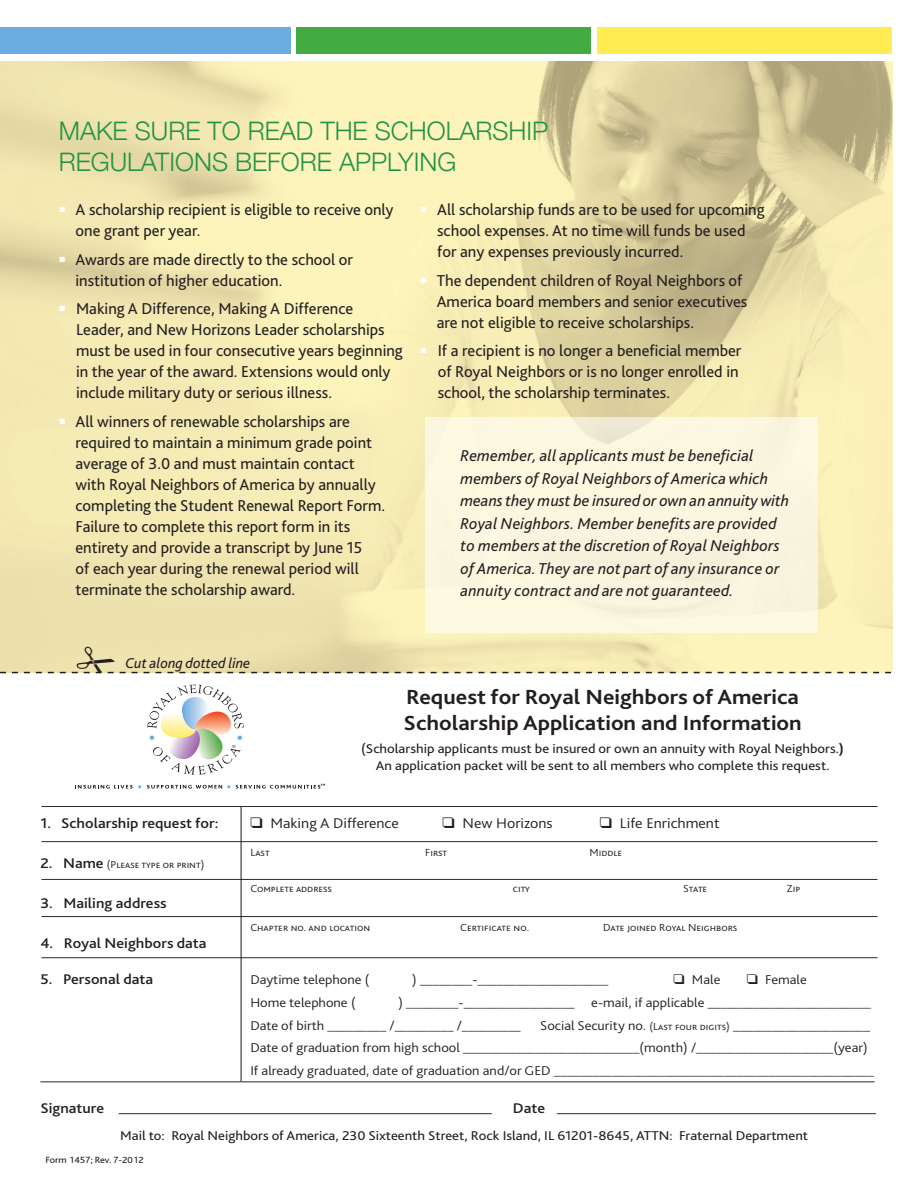
<style>
.page{position:relative;width:918px;height:1188px;background:#fff}
.page>*{position:absolute;margin:0;border:0;box-sizing:border-box;transform-origin:0 0}
.t1{font:300 25.5px/30.6px "Helvetica Neue";color:#229345}
.t2{font:700 21.45px/25.7px "Bliss 2";color:#231f20;scale:1.09 1}
.t3{font:16.5px/21px "Bliss 2";color:#231f20}
.t4{font:italic 16.5px/22.5px "Bliss 2";letter-spacing:.01em;color:#231f20}
.t5{font:italic 15px "Bliss 2";color:#231f20}
.t6{font:500 14.7px "Bliss 2";color:#231f20;scale:1.09 1}
.t7{font:300 14.7px "Bliss 2";color:#231f20;scale:1.09 1}
.t8{font:300 13.35px/22.8px "Bliss 2";color:#231f20;scale:1.09 1}
.t9{font:13.35px/17.4px "Bliss 2";color:#231f20;text-align:center;scale:1.09 1}
.t10{font:300 10.65px "Bliss 2";color:#231f20;scale:1.09 1}
.t11{font:9.3px "Bliss";color:#231f20;scale:1.09 1}
.s1{font-weight:700}
.s2{font-family:"Monotype Sorts";font-weight:400}
.s3{font-weight:500;font-size:14.7px}
.s4{font-size:10.65px}
</style>
<div class="page">
<img style="left:0;top:61px;width:892px;height:612px">
<div style="left:0;top:27px;width:291px;height:27px;background:#6caddf"></div>
<div style="left:598px;top:27px;width:294px;height:27px;background:#ffeb52"></div>
<div style="left:296px;top:27px;width:295px;height:27px;background:#44aa42"></div>
<div style="left:425px;top:417px;width:393px;height:216px;background:#fbf6e0"></div>
<svg style="left:75px;top:785px;width:66px;height:4px"></svg>
<svg style="left:147px;top:785px;width:83px;height:4px"></svg>
<svg style="left:236px;top:784px;width:89px;height:5px"></svg>
<svg style="left:147px;top:685px;width:97px;height:90px"></svg>
<hr style="left:41px;top:806px;width:837px;height:1px;background:#231f20">
<hr style="left:41px;top:841px;width:837px;height:1px;background:#231f20">
<hr style="left:41px;top:879px;width:837px;height:1px;background:#231f20">
<hr style="left:41px;top:916px;width:837px;height:1px;background:#231f20">
<hr style="left:41px;top:957px;width:837px;height:1px;background:#231f20">
<hr style="left:119px;top:1113px;width:373px;height:1px;background:#231f20">
<hr style="left:557px;top:1113px;width:319px;height:1px;background:#231f20">
<hr style="left:40px;top:1082px;width:835px;height:1px;background:#231f20">
<hr style="left:241px;top:807px;width:1px;height:275px;background:#231f20">
<svg style="left:0;top:646px;width:891px;height:27px"></svg>
<p class="t1" style="left:59px;top:114px;width:491px">MAKE SURE TO READ THE SCHOLARSHIP<br>REGULATIONS BEFORE APPLYING</p>
<p class="t3" style="left:75px;top:199px;width:320px;text-indent:-16px"><sup>■</sup> A scholarship recipient is eligible to receive only one grant per year.</p>
<p class="t3" style="left:75px;top:248px;width:279px;text-indent:-16px"><sup>■</sup> Awards are made directly to the school or institution of higher education.</p>
<p class="t3" style="left:76px;top:298px;width:328px;text-indent:-17px"><sup>■</sup> Making A Difference, Making A Difference Leader, and New Horizons Leader scholarships must be used in four consecutive years beginning in the year of the award. Extensions would only include military duty or serious illness.</p>
<p class="t3" style="left:75px;top:410px;width:311px;text-indent:-16px"><sup>■</sup> All winners of renewable scholarships are required to maintain a minimum grade point average of 3.0 and must maintain contact with Royal Neighbors of America by annually completing the Student Renewal Report Form.<br>Failure to complete this report form in its entirety and provide a transcript by June 15<br>of each year during the renewal period will terminate the scholarship award.</p>
<p class="t3" style="left:437px;top:199px;width:329px;text-indent:-16px"><sup>■</sup> All scholarship funds are to be used for upcoming school expenses. At no time will funds be used for any expenses previously incurred.</p>
<p class="t3" style="left:437px;top:269px;width:312px;text-indent:-16px"><sup>■</sup> The dependent children of Royal Neighbors of<br>America board members and senior executives are not eligible to receive scholarships.</p>
<p class="t3" style="left:438px;top:340px;width:305px;text-indent:-17px"><sup>■</sup> If a recipient is no longer a beneficial member of Royal Neighbors or is no longer enrolled in school, the scholarship terminates.</p>
<p class="t4" style="left:460px;top:444px;width:330px">Remember, all applicants must be beneficial members of Royal Neighbors of America which means they must be insured or own an annuity with Royal Neighbors. Member benefits are provided to members at the discretion of Royal Neighbors of America. They are not part of any insurance or annuity contract and are not guaranteed.</p>
<p class="t5" style="left:125px;top:653px;width:126px">Cut along dotted line</p>
<p class="t2" style="left:404px;top:684px;width:367px">Request for Royal Neighbors of America<br>Scholarship Application and Information</p>
<p class="t9" style="left:361px;top:739px;width:444px">(Scholarship applicants must be insured or own an annuity with Royal Neighbors.<span class="s1">)<br></span>An application packet will be sent to all members who complete this request.</p>
<p class="t6" style="left:40px;top:814px;width:165px">1. Scholarship request for:</p>
<p class="t7" style="left:250px;top:814px;width:138px"><span class="s2">q</span> Making A Difference</p>
<p class="t7" style="left:442px;top:814px;width:103px"><span class="s2">q</span> New Horizons</p>
<p class="t7" style="left:600px;top:814px;width:111px"><span class="s2">q</span> Life Enrichment</p>
<p class="t10" style="left:40px;top:858px;width:152px"><span class="s3">2. Name</span> (Please type or print)</p>
<p class="t10" style="left:250px;top:846px;width:19px">Last</p>
<p class="t10" style="left:425px;top:846px;width:22px">First</p>
<p class="t10" style="left:590px;top:846px;width:31px">Middle</p>
<p class="t6" style="left:40px;top:894px;width:117px">3. Mailing address</p>
<p class="t6" style="left:40px;top:934px;width:154px">4. Royal Neighbors data</p>
<p class="t10" style="left:250px;top:882px;width:76px">Complete address</p>
<p class="t10" style="left:513px;top:882px;width:17px">city</p>
<p class="t10" style="left:683px;top:882px;width:24px">State</p>
<p class="t10" style="left:786px;top:882px;width:14px">Zip</p>
<p class="t10" style="left:250px;top:921px;width:112px">Chapter no. and location</p>
<p class="t10" style="left:460px;top:921px;width:65px">Certificate no.</p>
<p class="t10" style="left:603px;top:921px;width:125px">Date joined Royal Neighbors</p>
<p class="t6" style="left:40px;top:970px;width:105px">5. Personal data</p>
<p class="t8" style="left:250px;top:968px;width:111px">Daytime telephone (</p>
<p class="t8" style="left:412px;top:968px;width:181px">) ________-____________________</p>
<p class="t8" style="left:674px;top:968px;width:45px"><span class="s2">q</span> Male</p>
<p class="t8" style="left:747px;top:968px;width:57px"><span class="s2">q</span> Female</p>
<p class="t8" style="left:250px;top:991px;width:98px">Home telephone (</p>
<p class="t8" style="left:250px;top:991px;width:571px;text-indent:148px">) ________-_________________ e-mail, if applicable _________________________<br>Date of birth _________ /_________ /_________</p>
<p class="t8" style="left:250px;top:1014px;width:574px;text-indent:290px">Social Security no. <span class="s4">(Last four digits)</span> _____________________<br>Date of graduation from high school ___________________________(month) /_____________________(year)<br>If already graduated, date of graduation and/or GED _________________________________________________</p>
<p class="t6" style="left:40px;top:1099px;width:60px">Signature</p>
<p class="t6" style="left:513px;top:1099px;width:31px">Date</p>
<p class="t9" style="left:120px;top:1127px;width:633px">Mail to: Royal Neighbors of America, 230 Sixteenth Street, Rock Island, IL 61201-8645, ATTN: Fraternal Department</p>
<p class="t11" style="left:46px;top:1155px;width:92px">Form 1457; Rev. 7-2012</p>
</div>
